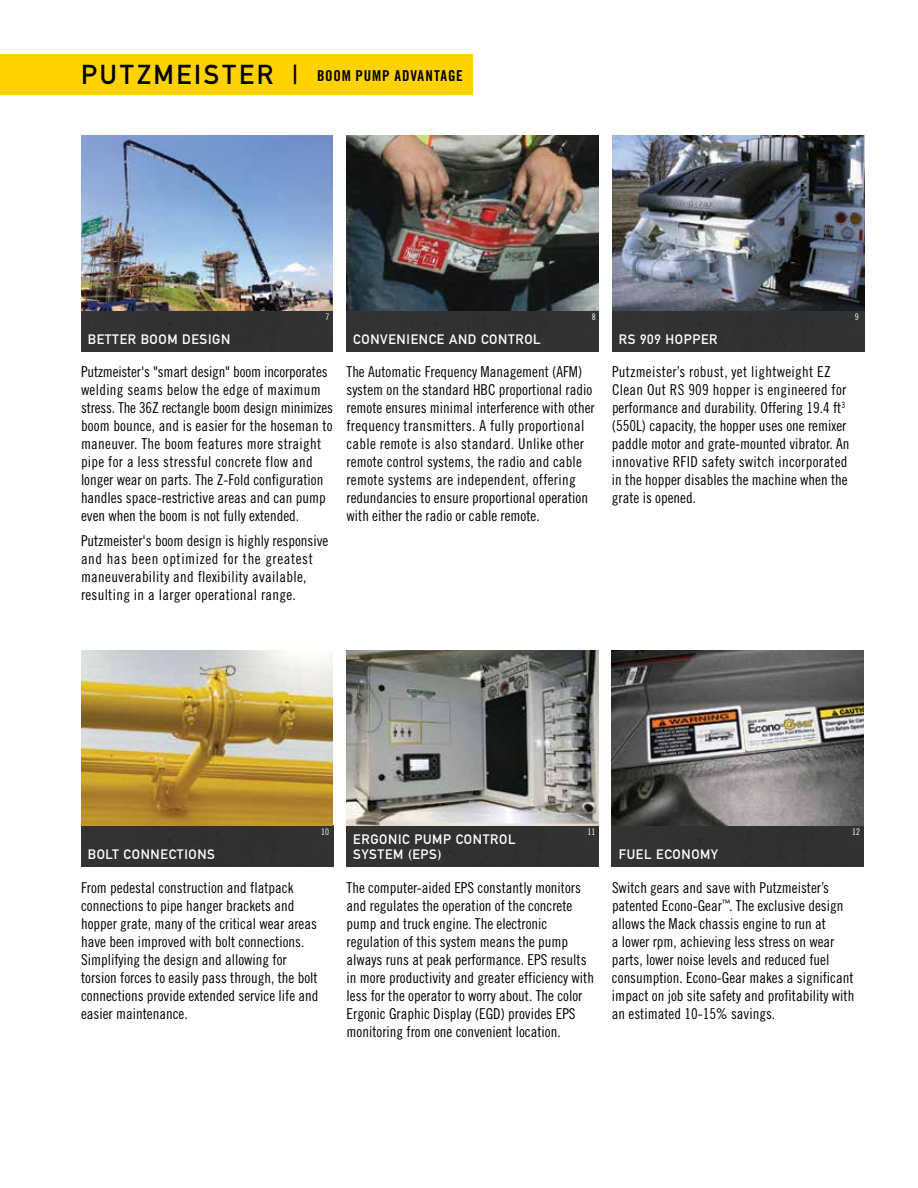
<style>
.page{position:relative;width:918px;height:1188px;background:#fff}
.page>*{position:absolute;margin:0;border:0;box-sizing:border-box;transform-origin:0 0}
.t1{font:15px/18px "Trade Gothic Cond Eighteen";color:#000}
.t2{font:15px/18px "Trade Gothic Cond Eighteen";letter-spacing:.02em;color:#000}
.t3{font:15px "Trade Gothic Bold Cond Twenty";letter-spacing:.055em;color:#000}
.t4{font:13.5px/15px "DIN Mittelschrift";letter-spacing:.05em;color:#fff}
.t5{font:9px "Trade Gothic Cond Eighteen";color:#fff}
.s1{font-family:"DIN Mittelschrift";font-size:27px}
</style>
<div class="page">
<img style="left:81px;top:135px;width:252px;height:216px">
<div style="left:347px;top:310px;width:252px;height:41px;background:#313231"></div>
<img style="left:612px;top:135px;width:252px;height:216px">
<img style="left:346px;top:650px;width:252px;height:217px">
<img style="left:81px;top:650px;width:252px;height:217px">
<img style="left:612px;top:650px;width:252px;height:217px">
<div style="left:0;top:54px;width:472px;height:40px;background:#ffd200"></div>
<img style="left:347px;top:135px;width:252px;height:175px">
<p class="t3" style="left:81px;top:67px;width:383px"><span class="s1">PUTZMEISTER |</span> BOOM PUMP ADVANTAGE</p>
<p class="t4" style="left:88px;top:332px;width:144px">BETTER BOOM DESIGN</p>
<p class="t5" style="left:326px;top:311px;width:5px">7</p>
<p class="t5" style="left:592px;top:311px;width:5px">8</p>
<p class="t5" style="left:855px;top:311px;width:5px">9</p>
<p class="t4" style="left:353px;top:332px;width:189px">CONVENIENCE AND CONTROL</p>
<p class="t4" style="left:619px;top:332px;width:100px">RS 909 HOPPER</p>
<p class="t1" style="left:81px;top:363px;width:254px">Putzmeister's "smart design" boom incorporates welding seams below the edge of maximum stress. The 36Z rectangle boom design minimizes boom bounce, and is easier for the hoseman to maneuver. The boom features more straight pipe for a less stressful concrete flow and longer wear on parts. The Z-Fold configuration handles space-restrictive areas and can pump even when the boom is not fully extended.</p>
<p class="t2" style="left:81px;top:532px;width:249px">Putzmeister's boom design is highly responsive and has been optimized for the greatest maneuverability and flexibility available, resulting in a larger operational range.</p>
<p class="t1" style="left:346px;top:363px;width:250px">The Automatic Frequency Management (AFM) system on the standard HBC proportional radio remote ensures minimal interference with other frequency transmitters. A fully proportional cable remote is also standard. Unlike other remote control systems, the radio and cable remote systems are independent, offering redundancies to ensure proportional operation with either the radio or cable remote.</p>
<p class="t1" style="left:612px;top:363px;width:239px">Putzmeister’s robust, yet lightweight EZ Clean Out RS 909 hopper is engineered for performance and durability. Offering 19.4 ft<sup>3 </sup>(550L) capacity, the hopper uses one remixer paddle motor and grate-mounted vibrator. An innovative RFID safety switch incorporated in the hopper disables the machine when the grate is opened.</p>
<p class="t4" style="left:88px;top:847px;width:129px">BOLT CONNECTIONS</p>
<p class="t5" style="left:321px;top:827px;width:9px">10</p>
<p class="t5" style="left:587px;top:827px;width:9px">11</p>
<p class="t5" style="left:852px;top:827px;width:9px">12</p>
<p class="t4" style="left:353px;top:831px;width:164px">ERGONIC PUMP CONTROL<br>SYSTEM (EPS)</p>
<p class="t4" style="left:619px;top:847px;width:101px">FUEL ECONOMY</p>
<p class="t1" style="left:81px;top:878px;width:239px">From pedestal construction and flatpack connections to pipe hanger brackets and hopper grate, many of the critical wear areas have been improved with bolt connections.<br>Simplifying the design and allowing for torsion forces to easily pass through, the bolt connections provide extended service life and easier maintenance.</p>
<p class="t1" style="left:347px;top:878px;width:249px">The computer-aided EPS constantly monitors and regulates the operation of the concrete pump and truck engine. The electronic regulation of this system means the pump always runs at peak performance. EPS results in more productivity and greater efficiency with less for the operator to worry about. The color Ergonic Graphic Display (EGD) provides EPS monitoring from one convenient location.</p>
<p class="t1" style="left:612px;top:878px;width:244px">Switch gears and save with Putzmeister’s patented Econo-Gear<sup>™</sup>. The exclusive design allows the Mack chassis engine to run at<br>a lower rpm, achieving less stress on wear parts, lower noise levels and reduced fuel consumption. Econo-Gear makes a significant impact on job site safety and profitability with an estimated 10-15% savings.</p>
</div>
